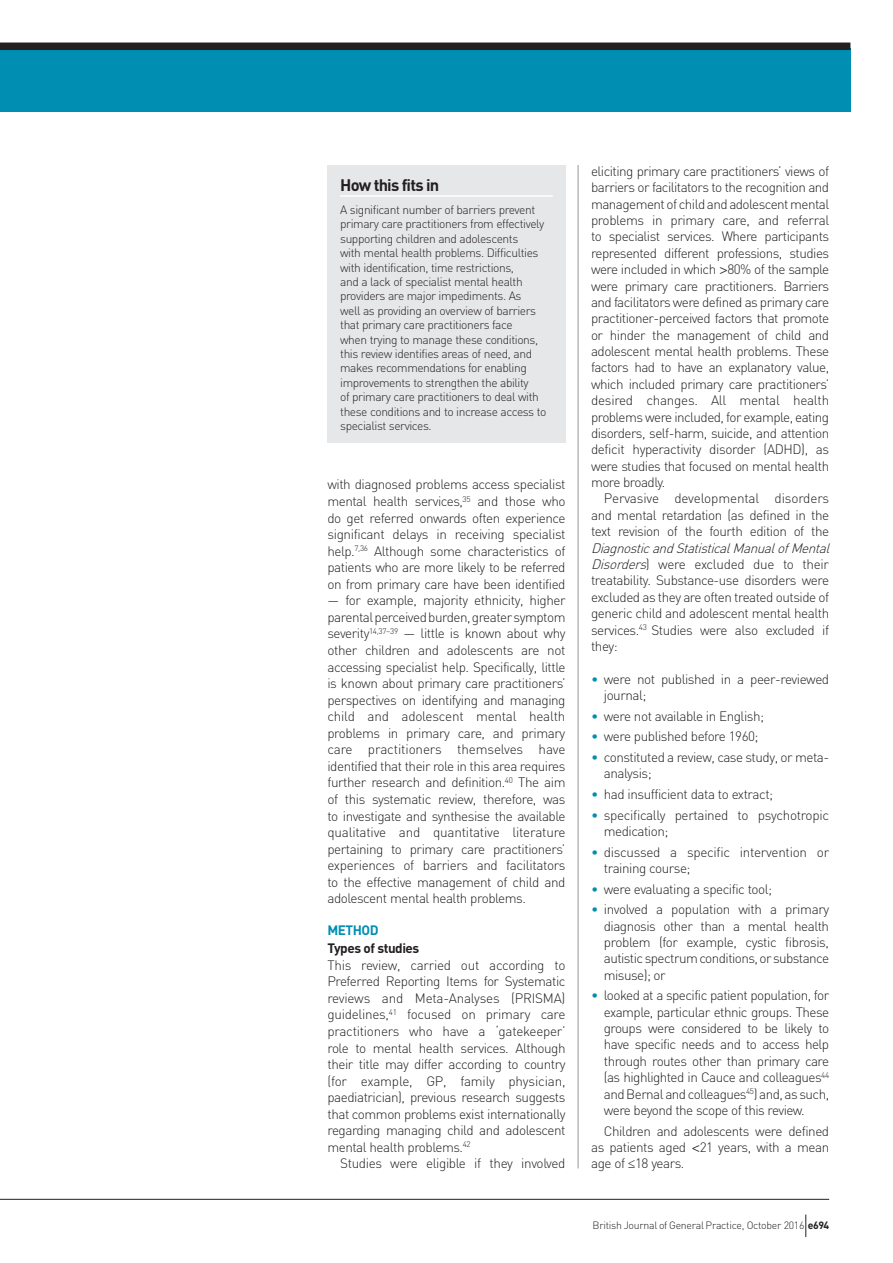
<style>
.page{position:relative;width:893px;height:1263px;background:#fff}
.page>*{position:absolute;margin:0;border:0;box-sizing:border-box;transform-origin:0 0}
.t1{font:700 16.5px "DIN";letter-spacing:-.05em;color:#231f20}
.t2{font:300 13.5px/16.4px "DIN";letter-spacing:-.035em;color:#231f20;text-align:justify}
.t3{font:700 13.5px "DIN";letter-spacing:-.035em;color:#231f20}
.t4{font:700 13.5px "DIN";letter-spacing:-.035em;color:#008fb3}
.t5{font:300 12px/14.4px "DIN";letter-spacing:-.035em;color:#231f20}
.t6{font:300 10.5px "DIN";letter-spacing:-.025em;color:#231f20}
.s1{font-family:"Helvetica"}
.s2{font-style:italic}
.s3{color:#008fb3}
.s4{font-weight:700}
</style>
<div class="page">
<div style="left:0;top:48px;width:850px;height:63px;background:#008fb3"></div>
<div style="left:0;top:43px;width:850px;height:7px;background:#231f20"></div>
<hr style="left:578px;top:165px;width:1px;height:1003px;background:#939598">
<div style="left:327px;top:165px;width:239px;height:277px;background:#e6e7e9"></div>
<hr style="left:340px;top:195px;width:213px;height:2px;background:#fff">
<hr style="left:0;top:1199px;width:829px;height:1px;background:#231f20">
<svg style="left:805px;top:1214px;width:1px;height:23px"></svg>
<p class="t1" style="left:340px;top:174px;width:101px">How this fits in</p>
<p class="t5" style="left:340px;top:202px;width:208px">A significant number of barriers prevent primary care practitioners from effectively supporting children and adolescents<br>with mental health problems. Difficulties with identification, time restrictions,<br>and a lack of specialist mental health providers are major impediments. As<br>well as providing an overview of barriers that primary care practitioners face<br>when trying to manage these conditions, this review identifies areas of need, and makes recommendations for enabling improvements to strengthen the ability<br>of primary care practitioners to deal with these conditions and to increase access to specialist services.</p>
<p class="t2" style="left:327px;top:476px;width:240px">with diagnosed problems access specialist mental health services,<sup>35</sup> and those who do get referred onwards often experience significant delays in receiving specialist help.<sup>7,36</sup> Although some characteristics of patients who are more likely to be referred on from primary care have been identified</p>
<p class="t2" style="left:327px;top:592px;width:240px">— for example, majority ethnicity, higher parental perceived burden, greater symptom severity<sup>14,37–39</sup> — little is known about why other children and adolescents are not accessing specialist help. Specifically, little is known about primary care practitioners’ perspectives on identifying and managing child and adolescent mental health problems in primary care, and primary care practitioners themselves have identified that their role in this area requires further research and definition.<sup>40</sup> The aim of this systematic review, therefore, was to investigate and synthesise the available qualitative and quantitative literature pertaining to primary care practitioners’ experiences of barriers and facilitators to the effective management of child and adolescent mental health problems.</p>
<p class="t4" style="left:327px;top:922px;width:53px">METHOD</p>
<p class="t3" style="left:327px;top:939px;width:93px">Types of studies</p>
<p class="t2" style="left:327px;top:956px;width:240px">This review, carried out according to Preferred Reporting Items for Systematic reviews and Meta-Analyses (PRISMA) guidelines,<sup>41</sup> focused on primary care practitioners who have a ‘gatekeeper’ role to mental health services. Although their title may differ according to country (for example, GP, family physician, paediatrician), previous research suggests that common problems exist internationally regarding managing child and adolescent mental health problems.<sup>42</sup></p>
<p class="t2" style="left:340px;top:1155px;width:227px">Studies were eligible if they involved</p>
<p class="t2" style="left:591px;top:163px;width:240px">eliciting primary care practitioners’ views of barriers or facilitators to the recognition and management of child and adolescent mental problems in primary care, and referral to specialist services. Where participants represented different professions, studies were included in which <span class="s1">&gt;</span>80% of the sample were primary care practitioners. Barriers and facilitators were defined as primary care practitioner-perceived factors that promote or hinder the management of child and adolescent mental health problems. These factors had to have an explanatory value, which included primary care practitioners’ desired changes. All mental health problems were included, for example, eating disorders, self-harm, suicide, and attention deficit hyperactivity disorder (ADHD), as were studies that focused on mental health more broadly.</p>
<p class="t2" style="left:591px;top:490px;width:240px;text-indent:13px">Pervasive developmental disorders and mental retardation (as defined in the text revision of the fourth edition of the</p>
<p class="t2" style="left:591px;top:539px;width:244px;text-align:left"><span class="s2">DiagnosticandStatisticalManualofMental Disorders</span>) were excluded due to their treatability. Substance-use disorders were excluded as they are often treated outside of generic child and adolescent mental health services.<sup>43</sup> Studies were also excluded if they:</p>
<p class="t2" style="left:604px;top:670px;width:227px;text-indent:-13px"><span class="s3">•</span> were not published in a peer-reviewed journal;</p>
<p class="t2" style="left:591px;top:707px;width:175px"><span class="s3">•</span> were not available in English;</p>
<p class="t2" style="left:591px;top:728px;width:169px"><span class="s3">•</span> were published before 1960;</p>
<p class="t2" style="left:604px;top:749px;width:227px;text-indent:-13px"><span class="s3">•</span> constituted a review, case study, or meta&shy;analysis;</p>
<p class="t2" style="left:591px;top:786px;width:184px"><span class="s3">•</span> had insufficient data to extract;</p>
<p class="t2" style="left:604px;top:806px;width:227px;text-indent:-13px"><span class="s3">•</span> specifically pertained to psychotropic medication;</p>
<p class="t2" style="left:604px;top:843px;width:227px;text-indent:-13px"><span class="s3">•</span> discussed a specific intervention or training course;</p>
<p class="t2" style="left:591px;top:880px;width:183px"><span class="s3">•</span> were evaluating a specific tool;</p>
<p class="t2" style="left:604px;top:901px;width:227px;text-indent:-13px"><span class="s3">•</span> involved a population with a primary diagnosis other than a mental health problem (for example, cystic fibrosis, autistic spectrum conditions, or substance misuse); or</p>
<p class="t2" style="left:604px;top:987px;width:227px;text-indent:-13px"><span class="s3">•</span> looked at a specific patient population, for example, particular ethnic groups. These groups were considered to be likely to have specific needs and to access help through routes other than primary care (as highlighted in Cauce and colleagues<sup>44 </sup>and Bernal and colleagues<sup>45</sup>) and, as such, were beyond the scope of this review.</p>
<p class="t2" style="left:591px;top:1122px;width:240px;text-indent:13px">Children and adolescents were defined as patients aged <span class="s1">&lt;</span>21 years, with a mean age of <span class="s1">≤</span>18 years.</p>
<p class="t6" style="left:593px;top:1219px;width:238px">British Journal of General Practice, October 2016 <span class="s4">e694</span></p>
</div>
